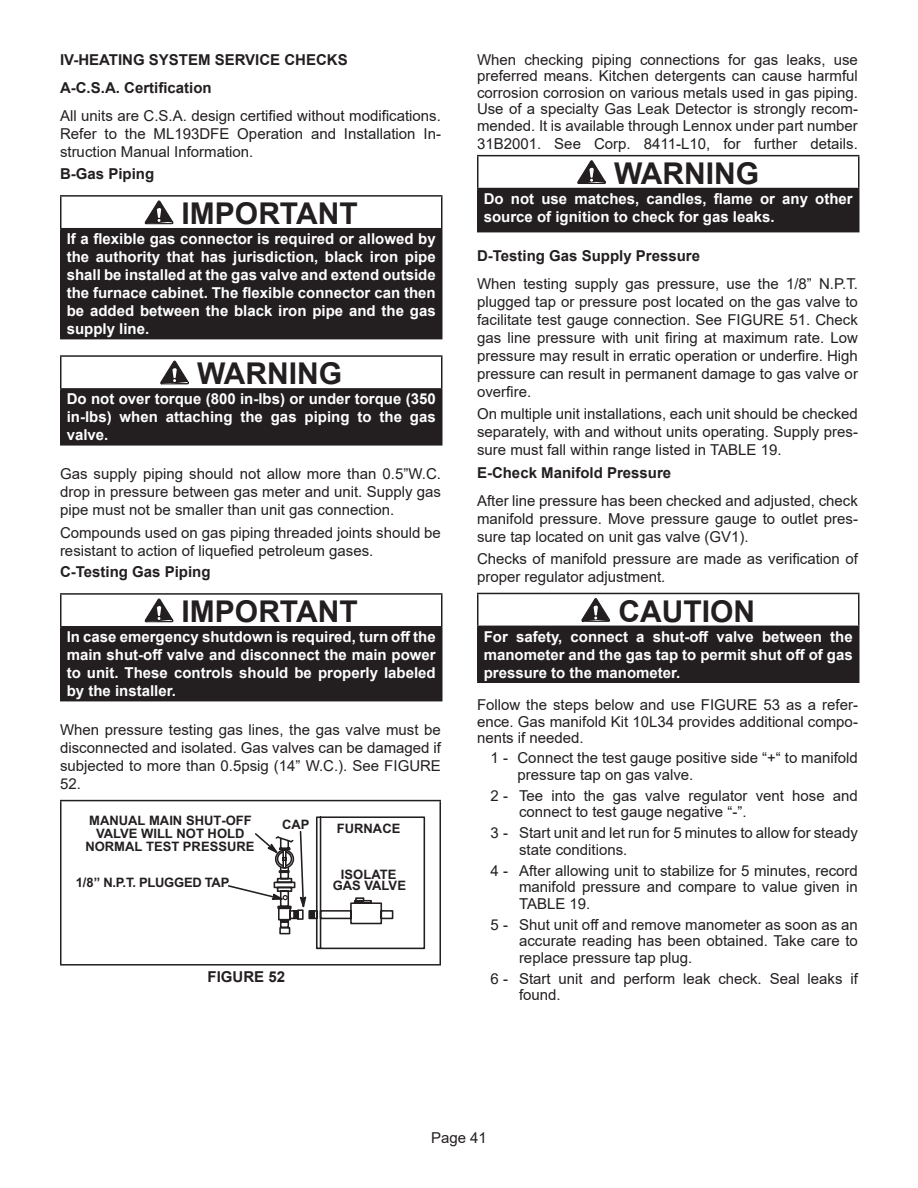
<style>
.page{position:relative;width:918px;height:1188px;background:#fff}
.page>*{position:absolute;margin:0;border:0;box-sizing:border-box;transform-origin:0 0}
.WARNING_20pt{font:700 30px "Arial";color:#231f20}
.paragraph{font:15px/18px "Arial";color:#231f20;text-align:justify}
.White_10pt{font:700 15px/18px "Arial";color:#fff;text-align:justify}
.paragraph_bold{font:700 15px "Arial";color:#231f20}
.t1{font:700 13.05px/12.6px "Arial";color:#231f20;text-align:center}
.t2{font:700 13.05px "Arial";letter-spacing:-.02em;color:#231f20}
</style>
<div class="page">
<div style="left:61px;top:229px;width:381px;height:110px;background:#231f20"></div>
<hr style="left:60px;top:195px;width:382px;height:2px;background:#231f20">
<hr style="left:60px;top:197px;width:2px;height:31px;background:#231f20">
<hr style="left:441px;top:197px;width:1px;height:31px;background:#231f20">
<hr style="left:60px;top:228px;width:382px;height:1px;background:#231f20">
<hr style="left:60px;top:229px;width:2px;height:109px;background:#231f20">
<hr style="left:60px;top:338px;width:382px;height:1px;background:#231f20">
<svg style="left:144px;top:200px;width:30px;height:25px"></svg>
<div style="left:61px;top:389px;width:381px;height:56px;background:#231f20"></div>
<hr style="left:60px;top:355px;width:382px;height:2px;background:#231f20">
<hr style="left:60px;top:357px;width:2px;height:31px;background:#231f20">
<hr style="left:441px;top:357px;width:1px;height:31px;background:#231f20">
<hr style="left:60px;top:388px;width:382px;height:2px;background:#231f20">
<hr style="left:60px;top:390px;width:2px;height:54px;background:#231f20">
<hr style="left:60px;top:444px;width:382px;height:2px;background:#231f20">
<svg style="left:160px;top:360px;width:29px;height:25px"></svg>
<div style="left:61px;top:627px;width:381px;height:74px;background:#231f20"></div>
<hr style="left:60px;top:593px;width:382px;height:2px;background:#231f20">
<hr style="left:60px;top:595px;width:2px;height:31px;background:#231f20">
<hr style="left:441px;top:595px;width:1px;height:31px;background:#231f20">
<hr style="left:60px;top:626px;width:382px;height:2px;background:#231f20">
<hr style="left:60px;top:628px;width:2px;height:72px;background:#231f20">
<hr style="left:60px;top:700px;width:382px;height:1px;background:#231f20">
<svg style="left:144px;top:598px;width:30px;height:25px"></svg>
<hr style="left:60px;top:800px;width:381px;height:1px;background:#231f20">
<hr style="left:60px;top:801px;width:2px;height:163px;background:#231f20">
<hr style="left:440px;top:801px;width:1px;height:163px;background:#231f20">
<hr style="left:60px;top:964px;width:381px;height:2px;background:#231f20">
<svg style="left:227px;top:816px;width:198px;height:133px"></svg>
<div style="left:478px;top:189px;width:381px;height:43px;background:#231f20"></div>
<hr style="left:477px;top:155px;width:383px;height:1px;background:#231f20">
<hr style="left:477px;top:156px;width:1px;height:32px;background:#231f20">
<hr style="left:858px;top:156px;width:2px;height:32px;background:#231f20">
<hr style="left:477px;top:188px;width:383px;height:1px;background:#231f20">
<hr style="left:477px;top:189px;width:1px;height:42px;background:#231f20">
<hr style="left:858px;top:189px;width:2px;height:42px;background:#231f20">
<hr style="left:477px;top:231px;width:383px;height:1px;background:#231f20">
<svg style="left:577px;top:160px;width:29px;height:24px"></svg>
<div style="left:478px;top:626px;width:381px;height:56px;background:#231f20"></div>
<hr style="left:477px;top:593px;width:383px;height:1px;background:#231f20">
<hr style="left:477px;top:594px;width:1px;height:32px;background:#231f20">
<hr style="left:858px;top:594px;width:2px;height:32px;background:#231f20">
<hr style="left:477px;top:626px;width:383px;height:1px;background:#231f20">
<hr style="left:477px;top:627px;width:1px;height:55px;background:#231f20">
<hr style="left:858px;top:627px;width:2px;height:55px;background:#231f20">
<hr style="left:477px;top:682px;width:383px;height:1px;background:#231f20">
<svg style="left:581px;top:598px;width:29px;height:24px"></svg>
<p class="paragraph_bold" style="left:60px;top:49px;width:289px">IV-HEATING SYSTEM SERVICE CHECKS</p>
<p class="paragraph_bold" style="left:60px;top:77px;width:153px">A-C.S.A. Certification</p>
<p class="paragraph" style="left:60px;top:106px;width:382px">All units are C.S.A. design certified without modifications.<br>Refer to the ML193DFE Operation and Installation In&shy;struction Manual Information.</p>
<p class="paragraph_bold" style="left:60px;top:163px;width:96px">B-Gas Piping</p>
<p class="WARNING_20pt" style="left:182px;top:193px;width:178px">IMPORTANT</p>
<p class="White_10pt" style="left:67px;top:230px;width:371px">If a flexible gas connector is required or allowed by the authority that has jurisdiction, black iron pipe shall be installed at the gas valve and extend outside the furnace cabinet. The flexible connector can then be added between the black iron pipe and the gas supply line.</p>
<p class="WARNING_20pt" style="left:197px;top:353px;width:146px">WARNING</p>
<p class="White_10pt" style="left:67px;top:390px;width:371px">Do not over torque (800 in-lbs) or under torque (350 in-lbs) when attaching the gas piping to the gas valve.</p>
<p class="paragraph" style="left:60px;top:465px;width:383px">Gas supply piping should not allow more than 0.5”W.C. drop in pressure between gas meter and unit. Supply gas pipe must not be smaller than unit gas connection.</p>
<p class="paragraph" style="left:60px;top:524px;width:382px">Compounds used on gas piping threaded joints should be resistant to action of liquefied petroleum gases.</p>
<p class="paragraph_bold" style="left:60px;top:561px;width:152px">C-Testing Gas Piping</p>
<p class="WARNING_20pt" style="left:182px;top:591px;width:178px">IMPORTANT</p>
<p class="White_10pt" style="left:67px;top:628px;width:371px">In case emergency shutdown is required, turn off the main shut-off valve and disconnect the main power to unit. These controls should be properly labeled by the installer.</p>
<p class="paragraph" style="left:60px;top:721px;width:383px">When pressure testing gas lines, the gas valve must be disconnected and isolated. Gas valves can be damaged if subjected to more than 0.5psig (14” W.C.). See FIGURE 52.</p>
<p class="t1" style="left:85px;top:815px;width:171px">MANUAL MAIN SHUT-OFF<br>VALVE WILL NOT HOLD<br>NORMAL TEST PRESSURE</p>
<p class="t1" style="left:282px;top:818px;width:29px">CAP</p>
<p class="t1" style="left:337px;top:822px;width:65px">FURNACE</p>
<p class="t1" style="left:341px;top:868px;width:57px">ISOLATE</p>
<p class="t2" style="left:76px;top:873px;width:155px">1/8” N.P.T. PLUGGED TAP</p>
<p class="t1" style="left:333px;top:879px;width:75px">GAS VALVE</p>
<p class="paragraph_bold" style="left:208px;top:966px;width:79px">FIGURE 52</p>
<p class="paragraph" style="left:477px;top:51px;width:382px;line-height:16.5px">When checking piping connections for gas leaks, use preferred means. Kitchen detergents can cause harmful corrosion corrosion on various metals used in gas piping.<br>Use of a specialty Gas Leak Detector is strongly recom&shy;mended. It is available through Lennox under part number</p>
<p class="paragraph" style="left:477px;top:135px;width:383px">31B2001. See Corp. 8411-L10, for further details.</p>
<p class="WARNING_20pt" style="left:614px;top:152px;width:146px">WARNING</p>
<p class="White_10pt" style="left:484px;top:190px;width:370px">Do not use matches, candles, flame or any other source of ignition to check for gas leaks.</p>
<p class="paragraph_bold" style="left:477px;top:245px;width:225px">D-Testing Gas Supply Pressure</p>
<p class="paragraph" style="left:477px;top:274px;width:383px">When testing supply gas pressure, use the 1/8” N.P.T. plugged tap or pressure post located on the gas valve to facilitate test gauge connection. See FIGURE 51. Check gas line pressure with unit firing at maximum rate. Low pressure may result in erratic operation or underfire. High pressure can result in permanent damage to gas valve or overfire.</p>
<p class="paragraph" style="left:477px;top:405px;width:382px">On multiple unit installations, each unit should be checked separately, with and without units operating. Supply pres&shy;sure must fall within range listed in TABLE 19.</p>
<p class="paragraph_bold" style="left:477px;top:462px;width:196px">E-Check Manifold Pressure</p>
<p class="paragraph" style="left:477px;top:491px;width:382px">After line pressure has been checked and adjusted, check manifold pressure. Move pressure gauge to outlet pres&shy;sure tap located on unit gas valve (GV1).</p>
<p class="paragraph" style="left:477px;top:550px;width:382px">Checks of manifold pressure are made as verification of proper regulator adjustment.</p>
<p class="WARNING_20pt" style="left:618px;top:590px;width:138px">CAUTION</p>
<p class="White_10pt" style="left:484px;top:628px;width:370px">For safety, connect a shut-off valve between the manometer and the gas tap to permit shut off of gas pressure to the manometer.</p>
<p class="paragraph" style="left:477px;top:696px;width:382px;line-height:16.5px">Follow the steps below and use FIGURE 53 as a refer&shy;ence. Gas manifold Kit 10L34 provides additional compo&shy;nents if needed.</p>
<p class="paragraph" style="left:518px;top:749px;width:342px;line-height:16.5px;text-indent:-27px">1 - Connect the test gauge positive side “+“ to manifold pressure tap on gas valve.</p>
<p class="paragraph" style="left:519px;top:787px;width:340px;line-height:16.5px;text-indent:-28px">2 - Tee into the gas valve regulator vent hose and connect to test gauge negative “-”.</p>
<p class="paragraph" style="left:519px;top:824px;width:340px;line-height:16.5px;text-indent:-28px">3 - Start unit and let run for 5 minutes to allow for steady state conditions.</p>
<p class="paragraph" style="left:519px;top:862px;width:340px;line-height:16.5px;text-indent:-28px">4 - After allowing unit to stabilize for 5 minutes, record manifold pressure and compare to value given in TABLE 19.</p>
<p class="paragraph" style="left:519px;top:916px;width:340px;line-height:16.5px;text-indent:-28px">5 - Shut unit off and remove manometer as soon as an accurate reading has been obtained. Take care to replace pressure tap plug.</p>
<p class="paragraph" style="left:519px;top:970px;width:340px;line-height:16.5px;text-indent:-28px">6 - Start unit and perform leak check. Seal leaks if found.</p>
<p class="paragraph" style="left:431px;top:1129px;width:57px">Page 41</p>
</div>
